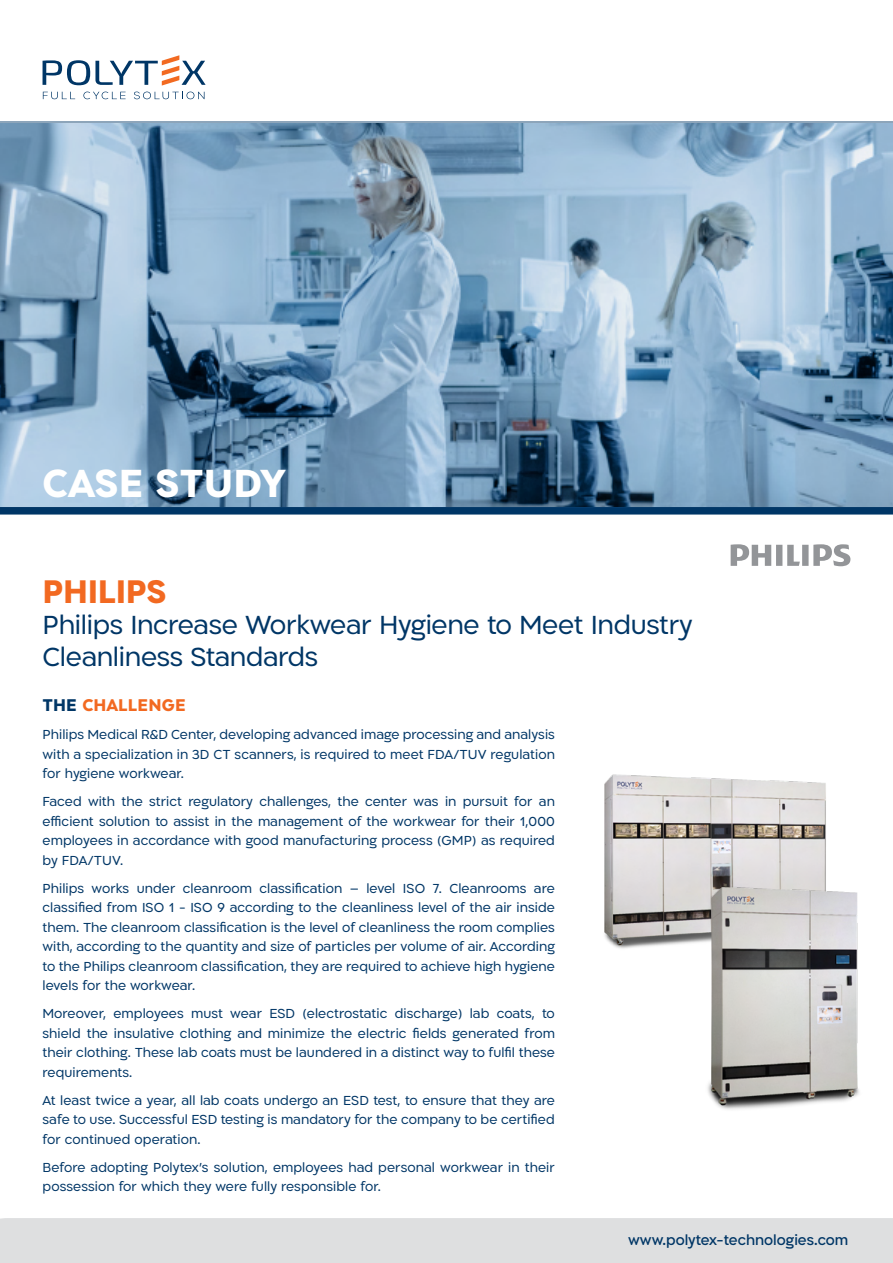
<style>
.page{position:relative;width:893px;height:1263px;background:#fff}
.page>*{position:absolute;margin:0;border:0;box-sizing:border-box;transform-origin:0 0}
.t1{font:700 45px "Ploni 1.1 AAA";color:#fff}
.t2{font:700 37.5px "Ploni 1.1 AAA";letter-spacing:-.01em;color:#f26921}
.t3{font:30px/31.5px "Ploni 1.1 AAA";letter-spacing:-.01em;color:#003666}
.t4{font:700 19.5px "Ploni 1.1 AAA";letter-spacing:.005em;color:#f26921}
.t5{font:500 16.5px "Ploni 1.1 AAA";color:#003666}
.t6{font:15px/19.5px "Ploni 1.1 AAA";letter-spacing:.005em;color:#003666;text-align:justify}
.s1{color:#003666}
</style>
<div class="page">
<svg style="left:42px;top:55px;width:164px;height:31px"></svg>
<svg style="left:0;top:121px;width:893px;height:386px;background:#83a5c0"></svg>
<svg style="left:731px;top:544px;width:119px;height:22px"></svg>
<svg style="left:43px;top:92px;width:32px;height:7px"></svg>
<svg style="left:83px;top:92px;width:43px;height:7px"></svg>
<svg style="left:134px;top:92px;width:70px;height:7px"></svg>
<div style="left:0;top:507px;width:893px;height:7px;background:#003666"></div>
<img style="left:604px;top:774px;width:222px;height:175px">
<img style="left:706px;top:880px;width:153px;height:230px">
<div style="left:0;top:1218px;width:893px;height:45px;background:#dedfe0"></div>
<p class="t1" style="left:43px;top:454px;width:245px">CASE STUDY</p>
<h1 class="t2" style="left:43px;top:566px;width:126px">PHILIPS</h1>
<h2 class="t3" style="left:43px;top:610px;width:652px">Philips Increase Workwear Hygiene to Meet Industry<br>Cleanliness Standards</h2>
<h3 class="t4" style="left:43px;top:692px;width:145px"><span class="s1">THE</span> CHALLENGE</h3>
<p class="t6" style="left:43px;top:725px;width:514px">Philips Medical D&amp;R Center, developing advanced image processing and analysis with a specialization in D3 CT scanners is, required to meet FDA/TUV regulation for hygiene workwear.</p>
<p class="t6" style="left:43px;top:792px;width:514px">Faced with the strict regulatory challenges, the center was in pursuit for an efcient solution to assist in the management of the workwear for their 1,000 employees in accordance with good manufacturing process (GMP) as required by FDA/TUV.</p>
<p class="t6" style="left:534px;top:878px;width:22px">are</p>
<p class="t6" style="left:259px;top:878px;width:84px">classifcation</p>
<p class="t6" style="left:43px;top:878px;width:514px;text-align:left">Philips<br>classifed from ISO -1 ISO 9 according to the cleanliness level of the air inside them. The cleanroom classifcation is the level of cleanliness the room complies with, according to the quantity and size of particles per volume of air. According to the Philips cleanroom classifcation, they are required to achieve high hygiene levels for the workwear.</p>
<p class="t6" style="left:542px;top:1004px;width:14px">to</p>
<p class="t6" style="left:92px;top:878px;width:39px">works</p>
<p class="t6" style="left:137px;top:878px;width:40px">under</p>
<p class="t6" style="left:183px;top:878px;width:71px">cleanroom</p>
<p class="t6" style="left:366px;top:878px;width:31px">level</p>
<p class="t6" style="left:449px;top:878px;width:79px">Cleanrooms</p>
<p class="t6" style="left:403px;top:878px;width:24px">ISO</p>
<p class="t6" style="left:433px;top:878px;width:11px">7.</p>
<p class="t6" style="left:350px;top:878px;width:11px">–</p>
<p class="t6" style="left:302px;top:1004px;width:86px">(electrostatic</p>
<p class="t6" style="left:395px;top:1004px;width:69px">discharge)</p>
<p class="t6" style="left:113px;top:1004px;width:72px">employees</p>
<p class="t6" style="left:470px;top:1004px;width:21px">lab</p>
<p class="t6" style="left:269px;top:1004px;width:27px">ESD</p>
<p class="t6" style="left:43px;top:1004px;width:514px;text-align:left">Moreover,<br>shield the insulative clothing and minimize the electric felds generated from their clothing. These lab coats must be laundered in a distinct way to fulfl these requirements.</p>
<p class="t6" style="left:43px;top:1090px;width:514px">At least twice a year, all lab coats undergo an ESD test to, ensure that they are safe to use. Successful ESD testing is mandatory for the company to be certifed for continued operation.</p>
<p class="t6" style="left:43px;top:1157px;width:514px">Before adopting Polytex s’ solution, employees had personal workwear in their possession for which they were fully responsible for.</p>
<p class="t6" style="left:191px;top:1004px;width:33px">must</p>
<p class="t6" style="left:497px;top:1004px;width:40px">coats,</p>
<p class="t6" style="left:230px;top:1004px;width:33px">wear</p>
<p class="t5" style="left:628px;top:1230px;width:222px">www.polytex-technologies.com</p>
</div>
